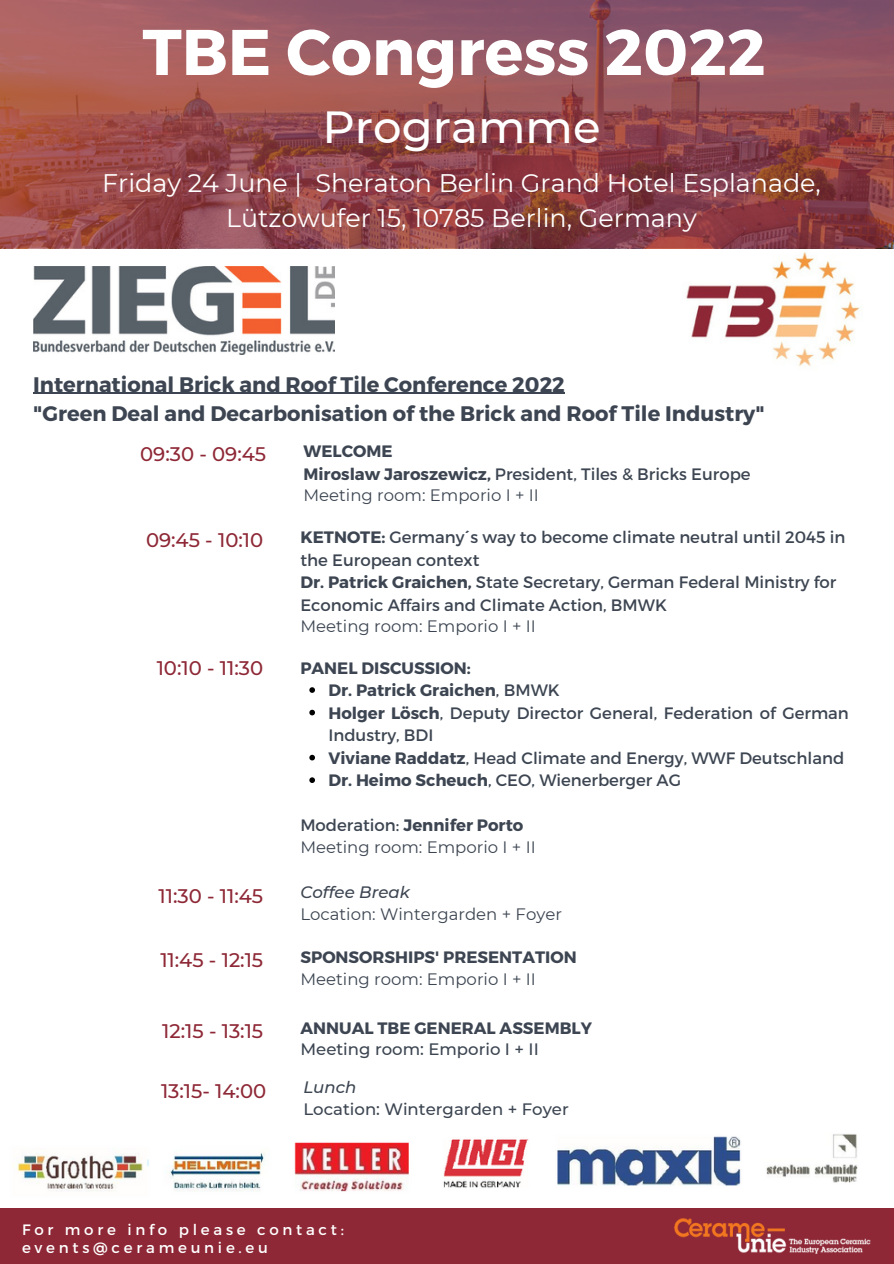
<style>
.page{position:relative;width:894px;height:1264px;background:#fff}
.page>*{position:absolute;margin:0;border:0;box-sizing:border-box;transform-origin:0 0}
.t1{font:700 64.35px "Montserrat";color:#fff}
.t2{font:500 44.85px "Montserrat";color:#fff}
.t3{font:25.35px "Montserrat";color:#fff}
.t4{font:700 21px "Montserrat";color:#3c4551}
.t5{font:500 19.65px "Montserrat";color:#8e2836}
.t6{font:16.5px/22.5px "Montserrat";color:#3c4551}
.t7{font:700 16.5px "Montserrat";color:#3c4551}
.t8{font:500 16.5px "Montserrat";color:#3c4551}
.t9{font:italic 500 16.5px "Montserrat";color:#3c4551}
.t10{font:15px "Montserrat";letter-spacing:.25em;color:#fff}
.s1{font-weight:700}
.s2{font-weight:400}
</style>
<div class="page">
<div style="left:0;top:1208px;width:893px;height:55px;background:#8e2836"></div>
<svg style="left:0;top:0;width:893px;height:249px;background:#954d52"></svg>
<img style="left:674px;top:1218px;width:197px;height:36px">
<img style="left:686px;top:252px;width:175px;height:114px">
<hr style="left:33px;top:393px;width:531px;height:1px;background:#3c4551">
<svg style="left:309px;top:687px;width:6px;height:6px"></svg>
<svg style="left:309px;top:709px;width:6px;height:6px"></svg>
<svg style="left:309px;top:754px;width:6px;height:6px"></svg>
<svg style="left:309px;top:777px;width:6px;height:6px"></svg>
<img style="left:13px;top:1134px;width:845px;height:58px">
<img style="left:33px;top:267px;width:301px;height:87px">
<p class="t1" style="left:142px;top:10px;width:624px">TBE Congress 2022</p>
<p class="t2" style="left:322px;top:100px;width:279px">Programme</p>
<p class="t3" style="left:102px;top:167px;width:720px">Friday 24 June | Sheraton Berlin Grand Hotel Esplanade,</p>
<p class="t3" style="left:226px;top:202px;width:472px">Lützowufer 15, 10785 Berlin, Germany</p>
<p class="t4" style="left:33px;top:370px;width:533px">International Brick and Roof Tile Conference 2022</p>
<p class="t4" style="left:33px;top:400px;width:732px">"Green Deal and Decarbonisation of the Brick and Roof Tile Industry"</p>
<p class="t5" style="left:140px;top:442px;width:127px">09:30 - 09:45</p>
<p class="t7" style="left:303px;top:440px;width:91px">WELCOME</p>
<p class="t6" style="left:303px;top:462px;width:448px"><span class="s1">Miroslaw Jaroszewicz,</span> President, Tiles &amp; Bricks Europe</p>
<p class="t6" style="left:303px;top:484px;width:237px">Meeting room: Emporio I + II</p>
<p class="t5" style="left:146px;top:528px;width:119px">09:45 - 10:10</p>
<p class="t6" style="left:300px;top:525px;width:546px"><span class="s1">KETNOTE:</span> Germany´s way to become climate neutral until 2045 in the European context</p>
<p class="t6" style="left:300px;top:570px;width:537px"><span class="s1">Dr. Patrick Graichen,</span> State Secretary, German Federal Ministry for<br>Economic Affairs and Climate Action, BMWK</p>
<p class="t6" style="left:300px;top:615px;width:237px">Meeting room: Emporio I + II</p>
<p class="t5" style="left:157px;top:656px;width:108px">10:10 - 11:30</p>
<p class="t7" style="left:328px;top:679px;width:233px">Dr. Patrick Graichen<span class="s2">, BMWK</span></p>
<p class="t6" style="left:328px;top:700px;width:522px"><span class="s1">Holger Lösch</span>, Deputy Director General, Federation of German<br>Industry, BDI</p>
<p class="t6" style="left:328px;top:746px;width:517px"><span class="s1">Viviane Raddatz</span>, Head Climate and Energy, WWF Deutschland</p>
<p class="t6" style="left:328px;top:768px;width:354px"><span class="s1">Dr. Heimo Scheuch</span>, CEO, Wienerberger AG</p>
<p class="t7" style="left:300px;top:657px;width:172px">PANEL DISCUSSION:</p>
<p class="t7" style="left:300px;top:814px;width:224px"><span class="s2">Moderation:</span> Jennifer Porto</p>
<p class="t6" style="left:300px;top:835px;width:237px">Meeting room: Emporio I + II</p>
<p class="t5" style="left:158px;top:883px;width:106px">11:30 - 11:45</p>
<p class="t9" style="left:300px;top:881px;width:111px">Coffee Break</p>
<p class="t6" style="left:300px;top:903px;width:263px">Location: Wintergarden + Foyer</p>
<p class="t5" style="left:160px;top:948px;width:104px">11:45 - 12:15</p>
<p class="t7" style="left:300px;top:946px;width:278px">SPONSORSHIPS' PRESENTATION</p>
<p class="t6" style="left:300px;top:967px;width:237px">Meeting room: Emporio I + II</p>
<p class="t5" style="left:162px;top:1018px;width:102px">12:15 - 13:15</p>
<p class="t7" style="left:300px;top:1017px;width:293px">ANNUAL TBE GENERAL ASSEMBLY</p>
<p class="t8" style="left:300px;top:1039px;width:240px">Meeting room: Emporio I + II</p>
<p class="t5" style="left:161px;top:1078px;width:107px">13:15- 14:00</p>
<p class="t9" style="left:303px;top:1076px;width:54px">Lunch</p>
<p class="t8" style="left:303px;top:1099px;width:267px">Location: Wintergarden + Foyer</p>
<p class="t10" style="left:22px;top:1219px;width:323px">For more info please contact:</p>
<p class="t10" style="left:22px;top:1237px;width:247px">events@cerameunie.eu</p>
</div>
